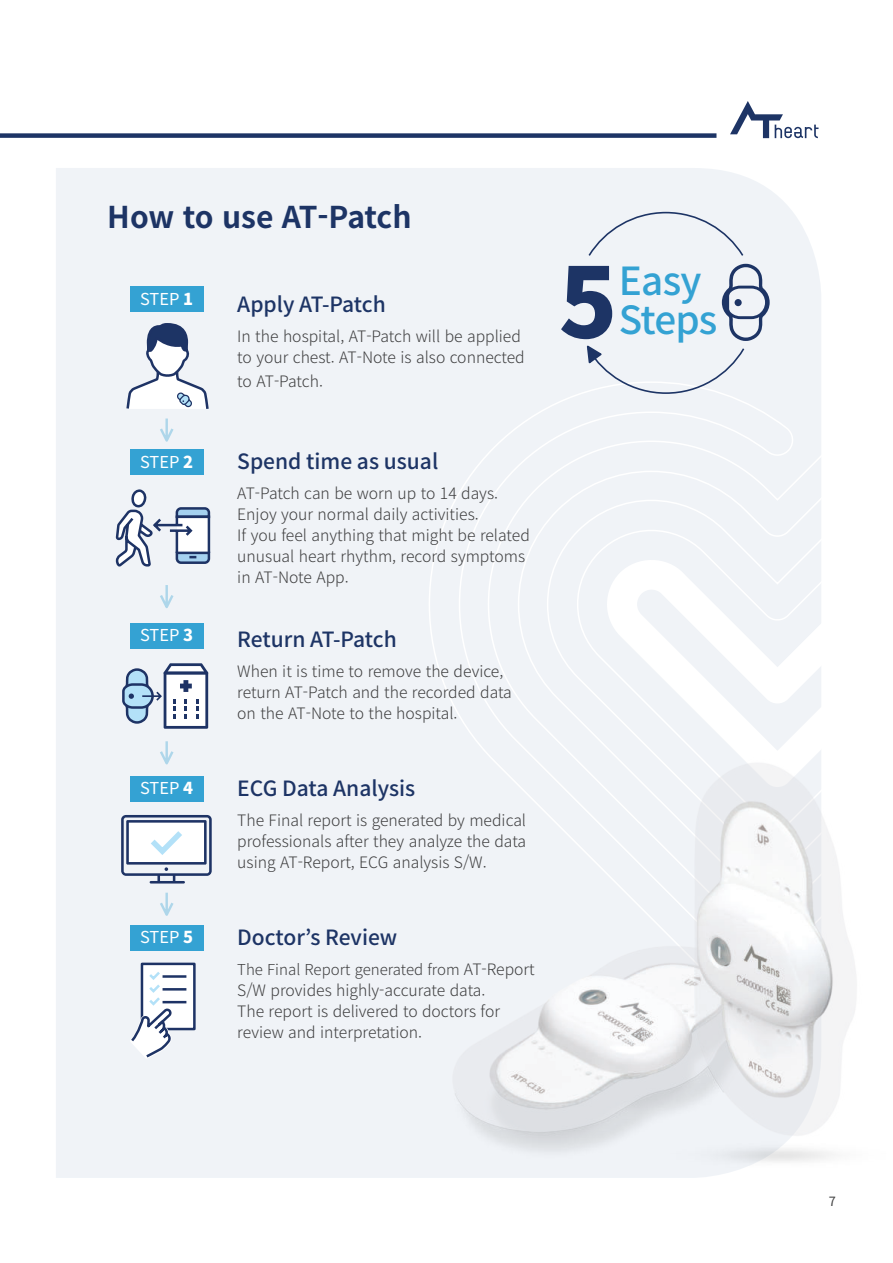
<style>
.page{position:relative;width:893px;height:1263px;background:#fff}
.page>*{position:absolute;margin:0;border:0;box-sizing:border-box;transform-origin:0 0}
.t1{font:900 96.75px "Noto Sans CJ Kkr";color:#1d3465}
.t2{font:500 38.7px/38.4px "Noto Sans CJ Kkr";letter-spacing:-.02em;color:#34a2d3}
.t3{font:700 30px "Noto Sans CJ Kkr";letter-spacing:-.015em;color:#1d3465}
.t4{font:500 21px "Noto Sans CJ Kkr";color:#1d3465}
.t5{font:16.35px "Noto Sans CJ Kkr";color:#fff}
.t6{font:300 15.75px/21px "Noto Sans CJ Kkr";color:#3e3e3f}
.t7{font:300 15px "Noto Sans CJ Kkr";color:#3e3e3f}
.t8{font:12.75px "Noto Sans CJ Kkr";color:#3e3e3f}
.s1{font-weight:900}
.s2{font-size:15.75px}
</style>
<div class="page">
<div style="left:56px;top:168px;width:764px;height:1010px;background:#f0f3f7"></div>
<div style="left:428px;top:381px;width:59px;height:286px;background:#f0f3f7"></div>
<div style="left:770px;top:280px;width:51px;height:52px;background:#f0f3f7"></div>
<svg style="left:487px;top:332px;width:334px;height:335px"></svg>
<div style="left:0;top:133px;width:716px;height:5px;background:#1d3465"></div>
<svg style="left:121px;top:815px;width:91px;height:68px"></svg>
<svg style="left:120px;top:663px;width:88px;height:66px"></svg>
<svg style="left:158px;top:891px;width:17px;height:26px"></svg>
<svg style="left:158px;top:740px;width:17px;height:26px"></svg>
<svg style="left:115px;top:488px;width:96px;height:122px"></svg>
<div style="left:130px;top:287px;width:74px;height:25px;background:#34a2d3"></div>
<svg style="left:125px;top:322px;width:85px;height:121px"></svg>
<div style="left:142px;top:964px;width:52px;height:65px;background:#fff"></div>
<div style="left:141px;top:963px;width:55px;height:67px;border:3px solid #1e3365"></div>
<hr style="left:163px;top:975px;width:23px;height:3px;background:#1e3365">
<hr style="left:163px;top:988px;width:23px;height:2px;background:#1e3365">
<hr style="left:163px;top:1001px;width:23px;height:2px;background:#1e3365">
<svg style="left:128px;top:969px;width:46px;height:209px"></svg>
<svg style="left:586px;top:211px;width:184px;height:184px"></svg>
<div style="left:735px;top:299px;width:7px;height:7px;background:#1d3465;border-radius:50%"></div>
<div style="left:130px;top:450px;width:74px;height:25px;background:#34a2d3"></div>
<div style="left:130px;top:623px;width:74px;height:25px;background:#34a2d3"></div>
<div style="left:130px;top:776px;width:74px;height:25px;background:#34a2d3"></div>
<div style="left:130px;top:925px;width:74px;height:25px;background:#34a2d3"></div>
<img style="left:424px;top:667px;width:433px;height:511px">
<svg style="left:730px;top:101px;width:88px;height:37px"></svg>
<h3 class="t3" style="left:107px;top:200px;width:306px">How to use AT-Patch</h3>
<p class="t5" style="left:140px;top:290px;width:54px">STEP <span class="s1">1</span></p>
<h3 class="t4" style="left:237px;top:292px;width:150px">Apply AT-Patch</h3>
<p class="t6" style="left:237px;top:326px;width:289px">In the hospital, AT-Patch will be applied to your chest. AT-Note is also connected</p>
<p class="t6" style="left:237px;top:371px;width:87px">to AT-Patch.</p>
<p class="t5" style="left:140px;top:453px;width:54px">STEP <span class="s1">2</span></p>
<h3 class="t4" style="left:237px;top:450px;width:202px">Spend time as usual</h3>
<p class="t6" style="left:237px;top:483px;width:294px">AT-Patch can be worn up to 14 days.<br>Enjoy your normal daily activities.<br>If you feel anything that might be related unusual heart rhythm, record symptoms in AT-Note App.</p>
<p class="t5" style="left:140px;top:626px;width:54px">STEP <span class="s1">3</span></p>
<h3 class="t4" style="left:237px;top:627px;width:161px">Return AT-Patch</h3>
<p class="t6" style="left:237px;top:661px;width:276px">When it is time to remove the device, return AT-Patch and the recorded data on the AT-Note to the hospital.</p>
<p class="t5" style="left:140px;top:779px;width:54px">STEP <span class="s1">4</span></p>
<h3 class="t4" style="left:237px;top:777px;width:179px">ECG Data Analysis</h3>
<p class="t6" style="left:237px;top:810px;width:290px;text-align:justify">The Final report is generated by medical professionals after they analyze the data using AT-Report, ECG analysis S/W.</p>
<p class="t5" style="left:140px;top:928px;width:54px">STEP <span class="s1">5</span></p>
<h3 class="t4" style="left:237px;top:926px;width:161px">Doctor’s Review</h3>
<p class="t7" style="left:237px;top:961px;width:299px">The Final Report generated from <span class="s2">AT-Report</span></p>
<p class="t6" style="left:237px;top:980px;width:264px">S/W provides highly-accurate data.<br>The report is delivered to doctors for review and interpretation.</p>
<h1 class="t1" style="left:559px;top:248px;width:60px">5</h1>
<h2 class="t2" style="left:619px;top:263px;width:100px">Easy<br>Steps</h2>
<p class="t8" style="left:829px;top:1194px;width:9px">7</p>
</div>
